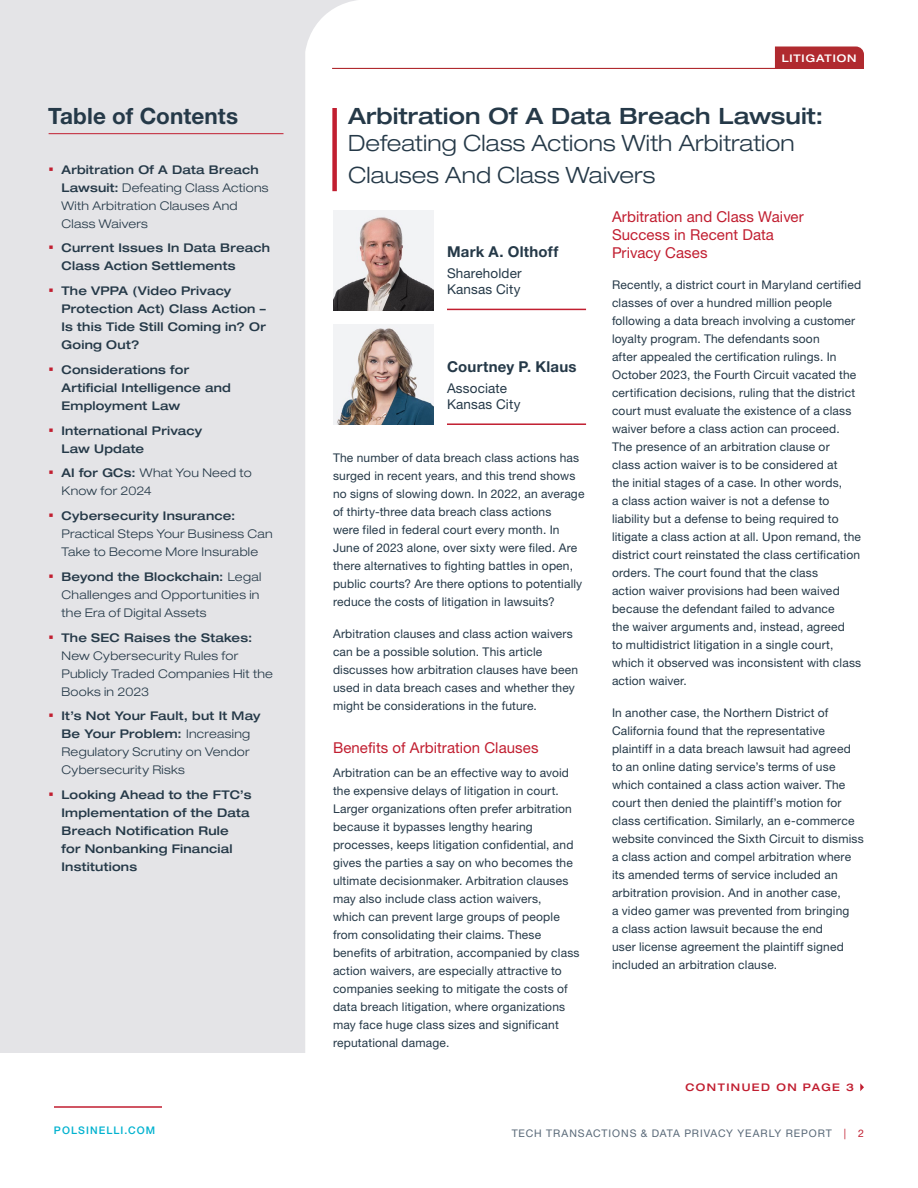
<style>
.page{position:relative;width:918px;height:1188px;background:#fff}
.page>*{position:absolute;margin:0;border:0;box-sizing:border-box;transform-origin:0 0}
.t1{font:300 expanded 22.5px/32.4px "Helvetica Neue LT Std";letter-spacing:.005em;color:#253948}
.t2{font:500 expanded 22.5px "Helvetica Neue LT Std";color:#253948}
.t3{font:700 22.5px "Helvetica Neue LT Std";letter-spacing:.005em;color:#253948}
.t4{font:15px/18px "Helvetica Neue LT Std";letter-spacing:.005em;color:#c11e30}
.t5{font:700 15px "Helvetica Neue LT Std";letter-spacing:.015em;color:#253948}
.t6{font:13.5px/16.2px "Helvetica Neue LT Std";letter-spacing:.01em;color:#253948}
.t7{font:12px/18px "Helvetica Neue LT Std";letter-spacing:.015em;color:#253948}
.t8{font:300 expanded 12px/18px "Helvetica Neue LT Std";letter-spacing:.025em;color:#253948}
.t9{font:500 expanded 12px/18px "Helvetica Neue LT Std";letter-spacing:.015em;color:#253948}
.t10{font:10.5px "Helvetica Neue LT Std";letter-spacing:.085em;color:#586877}
.t11{font:500 expanded 10.5px "Helvetica Neue LT Std";letter-spacing:.135em;color:#c11e30}
.t12{font:500 10.5px "Helvetica Neue LT Std";letter-spacing:.1em;color:#00b2cf}
.t13{font:500 expanded 10.5px "Helvetica Neue LT Std";letter-spacing:.085em;color:#fff}
.s1{font-weight:500}
.s2{color:#c11e30}
</style>
<div class="page">
<hr style="left:54px;top:1106px;width:108px;height:2px;background:#c11e30">
<svg style="left:0;top:0;width:359px;height:1053px;background:#e7e7ea"></svg>
<svg style="left:860px;top:1083px;width:4px;height:8px"></svg>
<hr style="left:49px;top:133px;width:235px;height:1px;background:#c11e30">
<div style="left:332px;top:108px;width:5px;height:83px;background:#c11e30"></div>
<img style="left:333px;top:210px;width:100px;height:101px">
<hr style="left:447px;top:309px;width:139px;height:1px;background:#c11e30">
<img style="left:333px;top:325px;width:100px;height:100px">
<hr style="left:447px;top:423px;width:139px;height:2px;background:#c11e30">
<div style="left:775px;top:47px;width:89px;height:21px;background:#b02a2f"></div>
<hr style="left:332px;top:68px;width:532px;height:1px;background:#b02a2f">
<svg style="left:49px;top:167px;width:4px;height:3px"></svg>
<svg style="left:49px;top:246px;width:4px;height:3px"></svg>
<svg style="left:49px;top:289px;width:4px;height:3px"></svg>
<svg style="left:49px;top:367px;width:4px;height:4px"></svg>
<svg style="left:49px;top:428px;width:4px;height:3px"></svg>
<svg style="left:49px;top:471px;width:4px;height:3px"></svg>
<svg style="left:49px;top:514px;width:4px;height:3px"></svg>
<svg style="left:49px;top:574px;width:4px;height:4px"></svg>
<svg style="left:49px;top:635px;width:4px;height:3px"></svg>
<svg style="left:49px;top:714px;width:4px;height:3px"></svg>
<svg style="left:49px;top:793px;width:4px;height:3px"></svg>
<h1 class="t3" style="left:48px;top:102px;width:192px">Table of Contents</h1>
<p class="t8" style="left:62px;top:160px;width:209px"><span class="s1">Arbitration Of A Data Breach<br>Lawsuit:</span> Defeating Class Actions<br>With Arbitration Clauses And<br>Class Waivers</p>
<p class="t9" style="left:62px;top:239px;width:210px">Current Issues In Data Breach<br>Class Action Settlements</p>
<p class="t9" style="left:62px;top:282px;width:206px">The VPPA (Video Privacy<br>Protection Act) Class Action –<br>Is this Tide Still Coming in? Or<br>Going Out?</p>
<p class="t9" style="left:62px;top:360px;width:171px">Considerations for<br>Artificial Intelligence and<br>Employment Law</p>
<p class="t9" style="left:62px;top:421px;width:142px">International Privacy<br>Law Update</p>
<p class="t8" style="left:62px;top:464px;width:192px"><span class="s1">AI for GCs:</span> What You Need to<br>Know for 2024</p>
<p class="t9" style="left:62px;top:507px;width:175px">Cybersecurity Insurance:</p>
<p class="t8" style="left:62px;top:525px;width:213px">Practical Steps Your Business Can<br>Take to Become More Insurable</p>
<p class="t8" style="left:62px;top:567px;width:201px"><span class="s1">Beyond the Blockchain:</span> Legal<br>Challenges and Opportunities in the Era of Digital Assets</p>
<p class="t9" style="left:62px;top:628px;width:192px">The SEC Raises the Stakes:</p>
<p class="t8" style="left:62px;top:646px;width:213px">New Cybersecurity Rules for<br>Publicly Traded Companies Hit the<br>Books in 2023</p>
<p class="t8" style="left:62px;top:707px;width:200px"><span class="s1">It’s Not Your Fault, but It May<br>Be Your Problem:</span> Increasing<br>Regulatory Scrutiny on Vendor<br>Cybersecurity Risks</p>
<p class="t9" style="left:62px;top:786px;width:192px">Looking Ahead to the FTC’s<br>Implementation of the Data<br>Breach Notification Rule<br>for Nonbanking Financial<br>Institutions</p>
<p class="t13" style="left:782px;top:52px;width:76px">LITIGATION</p>
<h1 class="t2" style="left:348px;top:102px;width:477px">Arbitration Of A Data Breach Lawsuit:</h1>
<h1 class="t1" style="left:348px;top:127px;width:448px">Defeating Class Actions With Arbitration<br>Clauses And Class Waivers</h1>
<p class="t5" style="left:447px;top:242px;width:113px">Mark A. Olthoff</p>
<p class="t6" style="left:447px;top:265px;width:76px">Shareholder<br>Kansas City</p>
<p class="t5" style="left:447px;top:357px;width:131px">Courtney P. Klaus</p>
<p class="t6" style="left:447px;top:379px;width:75px">Associate<br>Kansas City</p>
<p class="t7" style="left:333px;top:449px;width:253px">The number of data breach class actions has surged in recent years, and this trend shows no signs of slowing down. In 2022, an average of thirty-three data breach class actions<br>were filed in federal court every month. In June of 2023 alone, over sixty were filed. Are there alternatives to fighting battles in open, public courts? Are there options to potentially reduce the costs of litigation in lawsuits?</p>
<p class="t7" style="left:333px;top:625px;width:247px">Arbitration clauses and class action waivers can be a possible solution. This article discusses how arbitration clauses have been used in data breach cases and whether they might be considerations in the future.</p>
<p class="t4" style="left:333px;top:738px;width:207px">Benefits of Arbitration Clauses</p>
<p class="t7" style="left:333px;top:764px;width:248px">Arbitration can be an effective way to avoid the expensive delays of litigation in court.<br>Larger organizations often prefer arbitration because it bypasses lengthy hearing processes, keeps litigation confidential, and gives the parties a say on who becomes the ultimate decisionmaker. Arbitration clauses may also include class action waivers,<br>which can prevent large groups of people from consolidating their claims. These benefits of arbitration, accompanied by class action waivers, are especially attractive to companies seeking to mitigate the costs of data breach litigation, where organizations may face huge class sizes and significant reputational damage.</p>
<p class="t4" style="left:612px;top:207px;width:193px">Arbitration and Class Waiver<br>Success in Recent Data<br>Privacy Cases</p>
<p class="t7" style="left:612px;top:276px;width:251px">Recently, a district court in Maryland certified classes of over a hundred million people following a data breach involving a customer loyalty program. The defendants soon<br>after appealed the certification rulings. In October 2023, the Fourth Circuit vacated the certification decisions, ruling that the district court must evaluate the existence of a class waiver before a class action can proceed.<br>The presence of an arbitration clause or<br>class action waiver is to be considered at<br>the initial stages of a case. In other words,<br>a class action waiver is not a defense to liability but a defense to being required to litigate a class action at all. Upon remand, the district court reinstated the class certification orders. The court found that the class<br>action waiver provisions had been waived because the defendant failed to advance<br>the waiver arguments and, instead, agreed<br>to multidistrict litigation in a single court, which it observed was inconsistent with class action waiver.</p>
<p class="t7" style="left:612px;top:703px;width:253px">In another case, the Northern District of California found that the representative plaintiff in a data breach lawsuit had agreed to an online dating service’s terms of use which contained a class action waiver. The court then denied the plaintiff’s motion for class certification. Similarly, an e-commerce website convinced the Sixth Circuit to dismiss a class action and compel arbitration where its amended terms of service included an arbitration provision. And in another case,<br>a video gamer was prevented from bringing<br>a class action lawsuit because the end<br>user license agreement the plaintiff signed included an arbitration clause.</p>
<p class="t11" style="left:685px;top:1081px;width:170px">CONTINUED ON PAGE 3</p>
<p class="t12" style="left:54px;top:1124px;width:103px">POLSINELLI.COM</p>
<p class="t10" style="left:512px;top:1127px;width:354px">TECH TRANSACTIONS &amp; DATA PRIVACY YEARLY REPORT <span class="s2">| 2</span></p>
</div>
